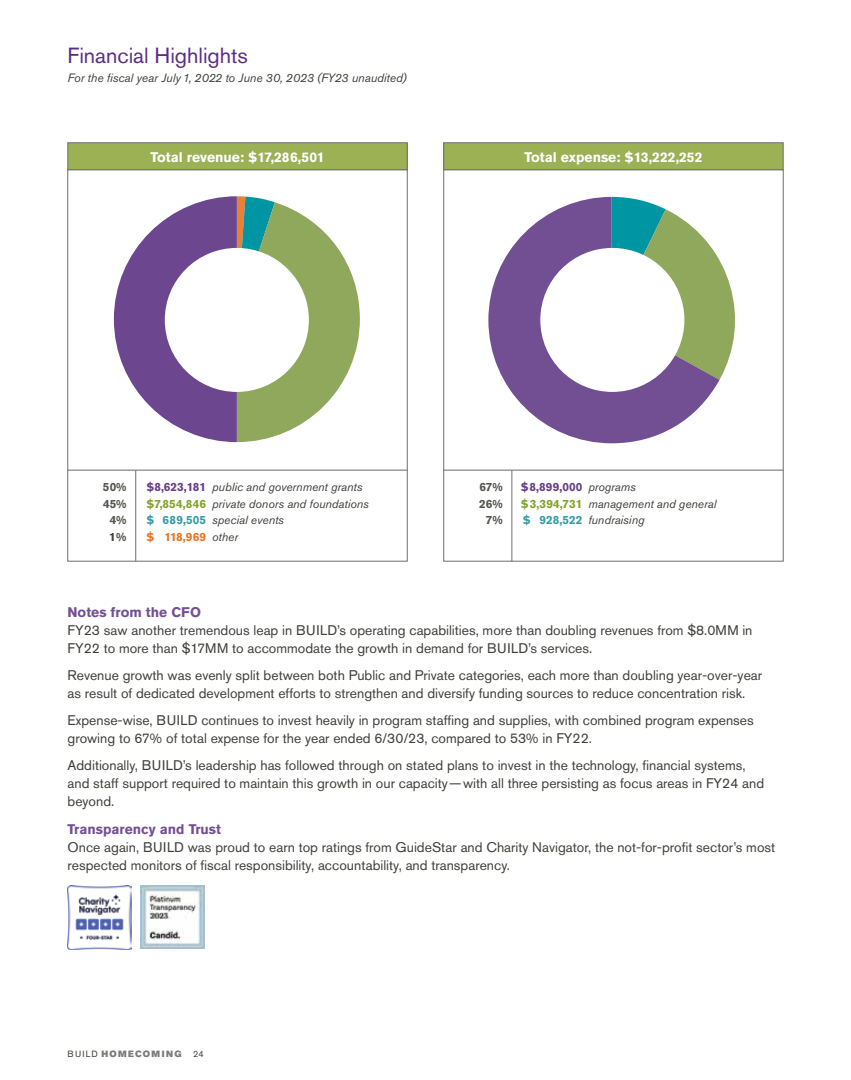
<style>
.page{position:relative;width:851px;height:1080px;background:#fff}
.page>*{position:absolute;margin:0;border:0;box-sizing:border-box;transform-origin:0 0}
.t1{font:21.75px "Akzidenz Grotesk Pro";color:#5b2d82}
.t2{font:13.8px/18px "Akzidenz Grotesk Pro";color:#403f3b}
.t3{font:700 13.8px "Akzidenz Grotesk Pro";color:#fff}
.t4{font:700 13.8px "Akzidenz Grotesk Pro";color:#745093}
.t5{font:italic 12px "Akzidenz Grotesk Pro";letter-spacing:-.005em;color:#403f3b}
.t6{font:italic 11.85px "Akzidenz Grotesk Pro";color:#403f3b}
.t7{font:700 11.85px "Akzidenz Grotesk Pro";letter-spacing:.01em;color:#673e8a}
.t8{font:700 11.85px "Akzidenz Grotesk Pro";color:#565651}
.t9{font:700 11.85px "Akzidenz Grotesk Pro";letter-spacing:-.015em;color:#e87424}
.t10{font:700 11.85px "Akzidenz Grotesk Pro";color:#403f3b}
.t11{font:9px "Akzidenz Grotesk Pro Super";letter-spacing:.14em;color:#7b7c77}
.t12{font:9px "Akzidenz Grotesk Pro";color:#403f3b}
.s1{font-weight:700;font-style:normal;color:#673e8a}
.s2{font-weight:700;font-style:normal;color:#86a32d}
.s3{font-weight:700;font-style:normal;color:#399caa}
.s4{color:#565651}
.s5{font-weight:400;font-style:italic;color:#403f3b}
.s6{font-family:"Akzidenz Grotesk Pro";color:#403f3b}
</style>
<div class="page">
<svg style="left:719px;top:259px;width:16px;height:121px"></svg>
<svg style="left:488px;top:197px;width:231px;height:246px;fill:#724f93"></svg>
<div style="left:540px;top:248px;width:144px;height:144px;background:#fff;border-radius:50%"></div>
<hr style="left:443px;top:470px;width:340px;height:1px;background:#696a64">
<hr style="left:511px;top:470px;width:1px;height:91px;background:#6d6e71">
<div style="left:443px;top:143px;width:340px;height:27px;background:#9bb153"></div>
<div style="left:443px;top:143px;width:340px;height:27px;border:1px solid #6d6e71"></div>
<svg style="left:114px;top:196px;width:246px;height:246px"></svg>
<div style="left:165px;top:248px;width:144px;height:144px;background:#fff;border-radius:50%"></div>
<hr style="left:68px;top:470px;width:339px;height:1px;background:#696a64">
<hr style="left:135px;top:470px;width:1px;height:91px;background:#6d6e71">
<div style="left:68px;top:143px;width:339px;height:27px;background:#9bb153"></div>
<div style="left:68px;top:143px;width:339px;height:27px;border:1px solid #6d6e71"></div>
<img style="left:68px;top:886px;width:63px;height:63px">
<img style="left:141px;top:885px;width:63px;height:64px">
<h1 class="t1" style="left:68px;top:41px;width:182px">Financial Highlights</h1>
<p class="t5" style="left:68px;top:70px;width:340px">For the fiscal year July 1, 2022 to June 30, 2023 (FY23 unaudited)</p>
<p class="t3" style="left:150px;top:148px;width:176px">Total revenue: $17,286,501</p>
<p class="t3" style="left:524px;top:148px;width:180px">Total expense: $13,222,252</p>
<p class="t8" style="left:103px;top:479px;width:25px">50%</p>
<p class="t6" style="left:146px;top:479px;width:217px"><span class="s1">$8,623,181</span> public and government grants</p>
<p class="t8" style="left:103px;top:496px;width:25px">45%</p>
<p class="t6" style="left:147px;top:496px;width:224px"><span class="s2">$7,854,846</span> private donors and foundations</p>
<p class="t8" style="left:110px;top:513px;width:18px">4%</p>
<p class="t6" style="left:146px;top:513px;width:139px"><span class="s3">$ 689,505</span> special events</p>
<p class="t10" style="left:109px;top:529px;width:19px">1<span class="s4">%</span></p>
<p class="t9" style="left:146px;top:529px;width:93px">$ 118,969 <span class="s5">other</span></p>
<p class="t8" style="left:479px;top:479px;width:25px">67%</p>
<p class="t7" style="left:521px;top:479px;width:116px">$8,899,000 <span class="s5">programs</span></p>
<p class="t8" style="left:479px;top:496px;width:25px">26%</p>
<p class="t6" style="left:521px;top:496px;width:197px"><span class="s2">$3,394,731</span> management and general</p>
<p class="t8" style="left:486px;top:513px;width:18px">7%</p>
<p class="t6" style="left:522px;top:513px;width:123px"><span class="s3">$ 928,522</span> fundraising</p>
<p class="t4" style="left:68px;top:603px;width:135px">Notes from the CFO</p>
<p class="t2" style="left:68px;top:621px;width:686px">FY23 saw another tremendous leap in BUILD’s operating capabilities, more than doubling revenues from $8.0MM in<br>FY22 to more than $17MM to accommodate the growth in demand for BUILD’s services.</p>
<p class="t2" style="left:68px;top:666px;width:696px">Revenue growth was evenly split between both Public and Private categories, each more than doubling year-over-year as result of dedicated development efforts to strengthen and diversify funding sources to reduce concentration risk.</p>
<p class="t2" style="left:68px;top:711px;width:687px">Expense-wise, BUILD continues to invest heavily in program staffing and supplies, with combined program expenses growing to 67% of total expense for the year ended 6/30/23, compared to 53% in FY22.</p>
<p class="t2" style="left:68px;top:756px;width:698px">Additionally, BUILD’s leadership has followed through on stated plans to invest in the technology, financial systems, and staff support required to maintain this growth in our capacity—with all three persisting as focus areas in FY24 and beyond.</p>
<p class="t4" style="left:68px;top:820px;width:155px">Transparency and Trust</p>
<p class="t2" style="left:68px;top:838px;width:709px">Once again, BUILD was proud to earn top ratings from GuideStar and Charity Navigator, the not-for-profit sector’s most respected monitors of fiscal responsibility, accountability, and transparency.</p>
<p class="t11" style="left:68px;top:1048px;width:115px"><span class="s6">BUILD</span> HOMECOMING</p>
<p class="t12" style="left:193px;top:1048px;width:12px">24</p>
</div>
